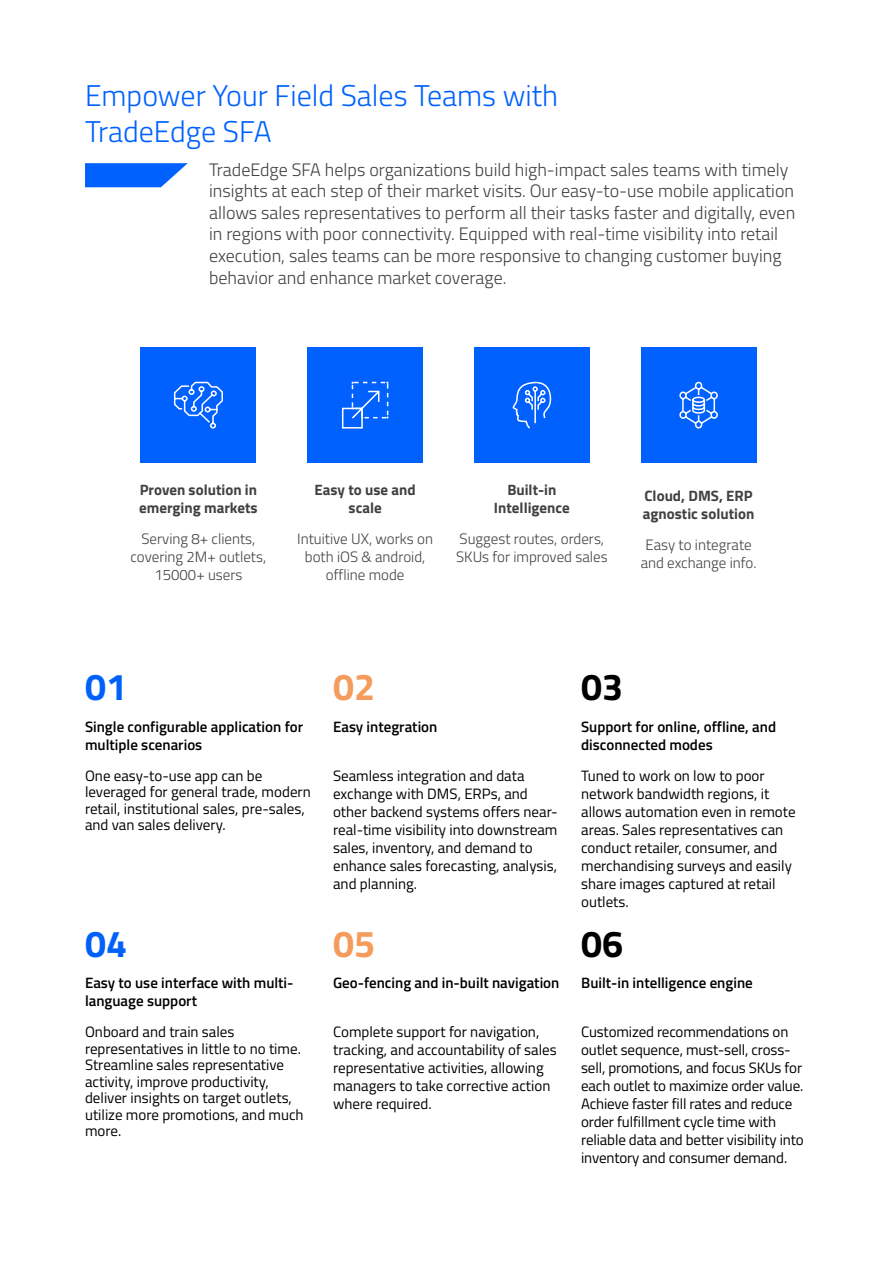
<style>
.page{position:relative;width:893px;height:1263px;background:#fff}
.page>*{position:absolute;margin:0;border:0;box-sizing:border-box;transform-origin:0 0}
.t1{font:700 37.5px "Titillium Web";color:#0061fa}
.t2{font:700 37.5px "Titillium Web";color:#f59c5c}
.t3{font:700 37.5px "Titillium Web";color:#000}
.t4{font:300 30px/36px "Titillium Web";color:#0061ff}
.t5{font:300 18px/21.6px "Titillium Web";color:#414042}
.t6{font:15px/18px "Titillium Web";color:#000}
.t7{font:600 15px/18px "Titillium Web";color:#000}
.t8{font:300 15px/18px "Titillium Web";color:#414042;text-align:center}
.t9{font:700 15px/18px "Titillium Web";color:#414042}
</style>
<div class="page">
<svg style="left:85px;top:163px;width:103px;height:24px;background:#2376ff"></svg>
<div style="left:140px;top:347px;width:116px;height:116px;background:#0061ff"></div>
<div style="left:307px;top:347px;width:116px;height:116px;background:#0061ff"></div>
<div style="left:474px;top:347px;width:116px;height:116px;background:#0061ff"></div>
<div style="left:641px;top:347px;width:115px;height:116px;background:#0061ff"></div>
<svg style="left:173px;top:381px;width:50px;height:48px"></svg>
<svg style="left:342px;top:381px;width:47px;height:48px"></svg>
<svg style="left:512px;top:381px;width:40px;height:48px"></svg>
<svg style="left:679px;top:381px;width:39px;height:48px"></svg>
<h2 class="t4" style="left:85px;top:76px;width:475px">Empower Your Field Sales Teams with<br>TradeEdge SFA</h2>
<p class="t5" style="left:209px;top:158px;width:588px">TradeEdge SFA helps organizations build high-impact sales teams with timely insights at each step of their market visits. Our easy-to-use mobile application allows sales representatives to perform all their tasks faster and digitally, even in regions with poor connectivity. Equipped with real-time visibility into retail execution, sales teams can be more responsive to changing customer buying behavior and enhance market coverage.</p>
<p class="t9" style="left:139px;top:479px;width:120px">Proven solution in emerging markets</p>
<p class="t8" style="left:131px;top:528px;width:137px">Serving 8+ clients, covering 2M+ outlets,<br>15000+ users</p>
<p class="t9" style="left:315px;top:479px;width:103px;text-align:center">Easy to use and scale</p>
<p class="t8" style="left:297px;top:528px;width:137px">Intuitive UX, works on both iOS &amp; android, offline mode</p>
<p class="t9" style="left:494px;top:479px;width:77px;text-align:center">Built-in<br>Intelligence</p>
<p class="t8" style="left:456px;top:528px;width:153px;text-align:left">Suggest routes, orders,<br>SKUs for improved sales</p>
<p class="t9" style="left:643px;top:486px;width:113px">Cloud, DMS, ERP agnostic solution</p>
<p class="t8" style="left:641px;top:535px;width:117px">Easy to integrate and exchange info.</p>
<h1 class="t1" style="left:85px;top:658px;width:43px">01</h1>
<p class="t7" style="left:85px;top:717px;width:220px">Single configurable application for multiple scenarios</p>
<h1 class="t2" style="left:333px;top:658px;width:43px">02</h1>
<p class="t7" style="left:333px;top:717px;width:106px">Easy integration</p>
<h1 class="t3" style="left:581px;top:658px;width:43px">03</h1>
<p class="t7" style="left:581px;top:717px;width:196px">Support for online, offline, and disconnected modes</p>
<p class="t6" style="left:85px;top:766px;width:227px;line-height:16.5px">One easy-to-use app can be leveraged for general trade, modern retail, institutional sales, pre-sales, and van sales delivery.</p>
<h1 class="t1" style="left:85px;top:915px;width:43px">04</h1>
<p class="t7" style="left:85px;top:973px;width:210px">Easy to use interface with multi&shy;language support</p>
<p class="t6" style="left:85px;top:1023px;width:220px;line-height:16.5px">Onboard and train sales representatives in little to no time.<br>Streamline sales representative activity, improve productivity, deliver insights on target outlets, utilize more promotions, and much more.</p>
<p class="t6" style="left:333px;top:766px;width:226px">Seamless integration and data exchange with DMS, ERPs, and other backend systems offers near&shy;real-time visibility into downstream sales, inventory, and demand to enhance sales forecasting, analysis, and planning.</p>
<h1 class="t2" style="left:333px;top:915px;width:43px">05</h1>
<p class="t7" style="left:333px;top:973px;width:228px">Geo-fencing and in-built navigation</p>
<p class="t6" style="left:333px;top:1022px;width:225px">Complete support for navigation, tracking, and accountability of sales representative activities, allowing managers to take corrective action where required.</p>
<p class="t6" style="left:581px;top:766px;width:216px">Tuned to work on low to poor network bandwidth regions, it allows automation even in remote areas. Sales representatives can conduct retailer, consumer, and merchandising surveys and easily share images captured at retail outlets.</p>
<h1 class="t3" style="left:581px;top:915px;width:43px">06</h1>
<p class="t7" style="left:581px;top:973px;width:173px">Built-in intelligence engine</p>
<p class="t6" style="left:581px;top:1022px;width:224px">Customized recommendations on outlet sequence, must-sell, cross&shy;sell, promotions, and focus SKUs for each outlet to maximize order value.<br>Achieve faster fill rates and reduce order fulfillment cycle time with reliable data and better visibility into inventory and consumer demand.</p>
</div>
